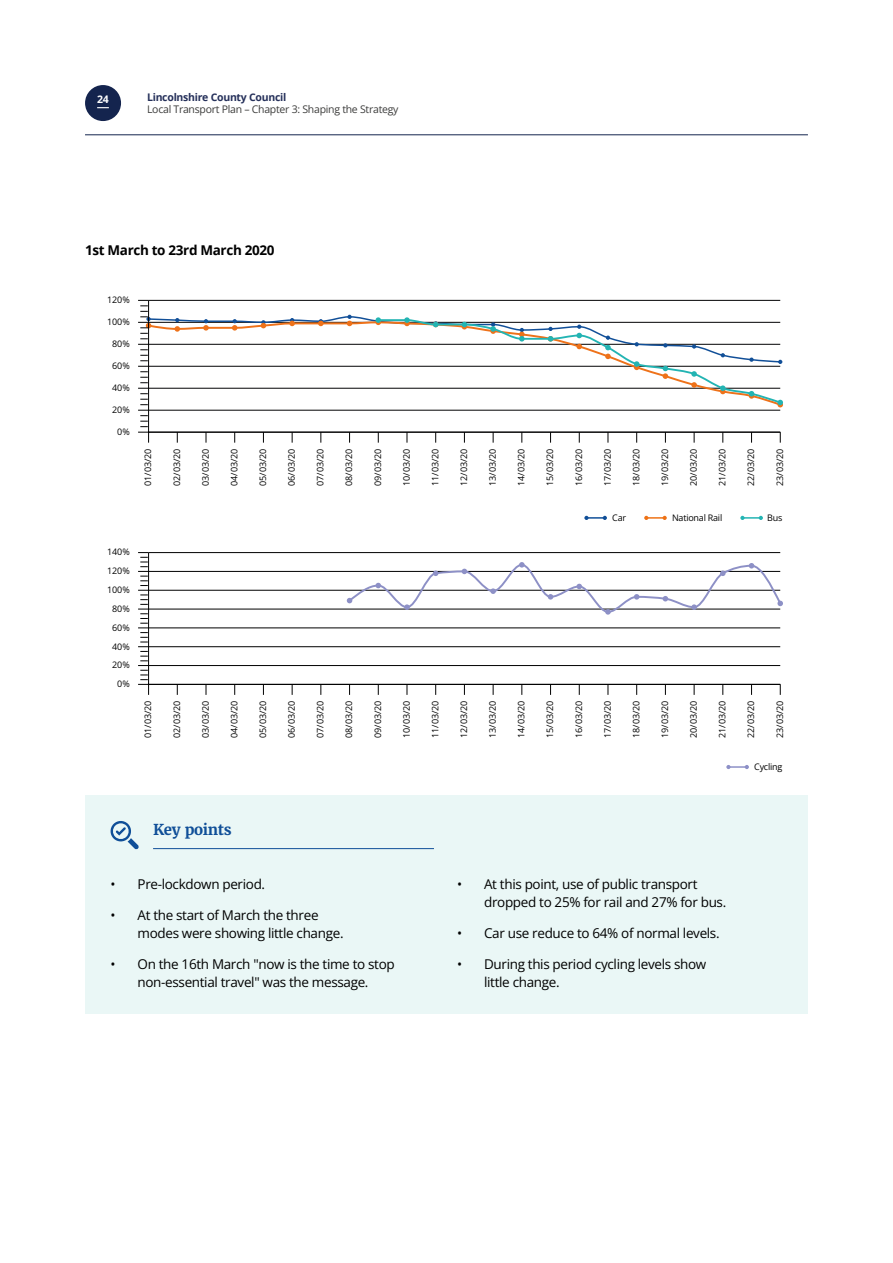
<style>
.page{position:relative;width:893px;height:1263px;background:#fff}
.page>*{position:absolute;margin:0;border:0;box-sizing:border-box;transform-origin:0 0}
.Key_Points{font:700 15px "Merriweather";letter-spacing:-.025em;color:#104f98}
.t1{font:13.5px/18px "Open Sans";letter-spacing:-.025em;color:#000}
.t2{font:700 13.5px "Open Sans";letter-spacing:-.025em;color:#000}
.t3{font:10.5px "Open Sans";letter-spacing:-.025em;color:#3c3c3b}
.t4{font:700 10.5px "Open Sans";letter-spacing:-.025em;color:#25305a}
.t5{font:700 10.5px "Open Sans";color:#fff}
.Image{font:9px "Open Sans";color:#000}
.t6{font:9px "Open Sans";letter-spacing:-.025em;color:#000}
.t7{font:9px "Open Sans Regular 2";letter-spacing:-.025em;color:#000}
</style>
<div class="page">
<div style="left:85px;top:795px;width:723px;height:219px;background:#eaf7f6"></div>
<hr style="left:153px;top:848px;width:281px;height:1px;background:#104f98">
<svg style="left:138px;top:300px;width:645px;height:143px"></svg>
<hr style="left:149px;top:665px;width:631px;height:1px;background:#000">
<hr style="left:149px;top:646px;width:631px;height:1px;background:#000">
<hr style="left:149px;top:628px;width:631px;height:1px;background:#000">
<hr style="left:149px;top:609px;width:631px;height:1px;background:#000">
<hr style="left:149px;top:590px;width:631px;height:1px;background:#000">
<hr style="left:149px;top:571px;width:631px;height:1px;background:#000">
<hr style="left:149px;top:552px;width:631px;height:1px;background:#000">
<svg style="left:347px;top:562px;width:436px;height:53px"></svg>
<hr style="left:148px;top:684px;width:632px;height:1px;background:#000">
<svg style="left:138px;top:552px;width:11px;height:143px"></svg>
<svg style="left:110px;top:821px;width:29px;height:28px"></svg>
<svg style="left:584px;top:516px;width:23px;height:4px"></svg>
<svg style="left:644px;top:516px;width:23px;height:4px"></svg>
<svg style="left:740px;top:516px;width:23px;height:4px"></svg>
<svg style="left:726px;top:765px;width:23px;height:4px"></svg>
<div style="left:85px;top:85px;width:36px;height:36px;background:#14244e;border-radius:50%"></div>
<hr style="left:85px;top:134px;width:723px;height:1px;background:#14244e">
<svg style="left:97px;top:107px;width:12px;height:1px"></svg>
<p class="t5" style="left:97px;top:92px;width:13px">24</p>
<p class="t4" style="left:147px;top:90px;width:141px">Lincolnshire County Council</p>
<p class="t3" style="left:147px;top:102px;width:253px">Local Transport Plan – Chapter 3: Shaping the Strategy</p>
<p class="t2" style="left:85px;top:241px;width:191px">1st March to 23rd March 2020</p>
<p class="Image" style="left:107px;top:294px;width:24px">120%</p>
<p class="Image" style="left:107px;top:316px;width:24px">100%</p>
<p class="Image" style="left:112px;top:338px;width:19px">80%</p>
<p class="Image" style="left:112px;top:360px;width:19px">60%</p>
<p class="Image" style="left:112px;top:382px;width:19px">40%</p>
<p class="Image" style="left:112px;top:404px;width:19px">20%</p>
<p class="Image" style="left:117px;top:426px;width:14px">0%</p>
<p class="Image" style="left:107px;top:546px;width:24px">140%</p>
<p class="Image" style="left:107px;top:565px;width:24px">120%</p>
<p class="Image" style="left:107px;top:584px;width:24px">100%</p>
<p class="Image" style="left:112px;top:602px;width:19px">80%</p>
<p class="Image" style="left:112px;top:621px;width:19px">60%</p>
<p class="Image" style="left:112px;top:640px;width:19px">40%</p>
<p class="Image" style="left:112px;top:659px;width:19px">20%</p>
<p class="Image" style="left:117px;top:678px;width:14px">0%</p>
<p class="Image" style="left:142px;top:486px;width:39px;rotate:-90deg">01/03/20</p>
<p class="Image" style="left:171px;top:486px;width:39px;rotate:-90deg">02/03/20</p>
<p class="Image" style="left:199px;top:486px;width:39px;rotate:-90deg">03/03/20</p>
<p class="Image" style="left:228px;top:486px;width:39px;rotate:-90deg">04/03/20</p>
<p class="Image" style="left:257px;top:486px;width:39px;rotate:-90deg">05/03/20</p>
<p class="Image" style="left:285px;top:486px;width:39px;rotate:-90deg">06/03/20</p>
<p class="Image" style="left:314px;top:486px;width:39px;rotate:-90deg">07/03/20</p>
<p class="Image" style="left:343px;top:486px;width:39px;rotate:-90deg">08/03/20</p>
<p class="Image" style="left:372px;top:486px;width:39px;rotate:-90deg">09/03/20</p>
<p class="Image" style="left:400px;top:486px;width:39px;rotate:-90deg">10/03/20</p>
<p class="Image" style="left:429px;top:486px;width:39px;rotate:-90deg">11/03/20</p>
<p class="Image" style="left:458px;top:486px;width:39px;rotate:-90deg">12/03/20</p>
<p class="Image" style="left:486px;top:486px;width:39px;rotate:-90deg">13/03/20</p>
<p class="Image" style="left:515px;top:486px;width:39px;rotate:-90deg">14/03/20</p>
<p class="Image" style="left:544px;top:486px;width:39px;rotate:-90deg">15/03/20</p>
<p class="Image" style="left:573px;top:486px;width:39px;rotate:-90deg">16/03/20</p>
<p class="Image" style="left:601px;top:486px;width:39px;rotate:-90deg">17/03/20</p>
<p class="Image" style="left:630px;top:486px;width:39px;rotate:-90deg">18/03/20</p>
<p class="Image" style="left:659px;top:486px;width:39px;rotate:-90deg">19/03/20</p>
<p class="Image" style="left:687px;top:486px;width:39px;rotate:-90deg">20/03/20</p>
<p class="Image" style="left:716px;top:486px;width:39px;rotate:-90deg">21/03/20</p>
<p class="Image" style="left:745px;top:486px;width:39px;rotate:-90deg">22/03/20</p>
<p class="Image" style="left:774px;top:486px;width:39px;rotate:-90deg">23/03/20</p>
<p class="t6" style="left:612px;top:512px;width:15px">Car</p>
<p class="t7" style="left:672px;top:512px;width:52px">National Rail</p>
<p class="t6" style="left:767px;top:512px;width:17px">Bus</p>
<p class="Image" style="left:142px;top:738px;width:39px;rotate:-90deg">01/03/20</p>
<p class="Image" style="left:171px;top:738px;width:39px;rotate:-90deg">02/03/20</p>
<p class="Image" style="left:199px;top:738px;width:39px;rotate:-90deg">03/03/20</p>
<p class="Image" style="left:228px;top:738px;width:39px;rotate:-90deg">04/03/20</p>
<p class="Image" style="left:257px;top:738px;width:39px;rotate:-90deg">05/03/20</p>
<p class="Image" style="left:285px;top:738px;width:39px;rotate:-90deg">06/03/20</p>
<p class="Image" style="left:314px;top:738px;width:39px;rotate:-90deg">07/03/20</p>
<p class="Image" style="left:343px;top:738px;width:39px;rotate:-90deg">08/03/20</p>
<p class="Image" style="left:372px;top:738px;width:39px;rotate:-90deg">09/03/20</p>
<p class="Image" style="left:400px;top:738px;width:39px;rotate:-90deg">10/03/20</p>
<p class="Image" style="left:429px;top:738px;width:39px;rotate:-90deg">11/03/20</p>
<p class="Image" style="left:458px;top:738px;width:39px;rotate:-90deg">12/03/20</p>
<p class="Image" style="left:486px;top:738px;width:39px;rotate:-90deg">13/03/20</p>
<p class="Image" style="left:515px;top:738px;width:39px;rotate:-90deg">14/03/20</p>
<p class="Image" style="left:544px;top:738px;width:39px;rotate:-90deg">15/03/20</p>
<p class="Image" style="left:573px;top:738px;width:39px;rotate:-90deg">16/03/20</p>
<p class="Image" style="left:601px;top:738px;width:39px;rotate:-90deg">17/03/20</p>
<p class="Image" style="left:630px;top:738px;width:39px;rotate:-90deg">18/03/20</p>
<p class="Image" style="left:659px;top:738px;width:39px;rotate:-90deg">19/03/20</p>
<p class="Image" style="left:687px;top:738px;width:39px;rotate:-90deg">20/03/20</p>
<p class="Image" style="left:716px;top:738px;width:39px;rotate:-90deg">21/03/20</p>
<p class="Image" style="left:745px;top:738px;width:39px;rotate:-90deg">22/03/20</p>
<p class="Image" style="left:774px;top:738px;width:39px;rotate:-90deg">23/03/20</p>
<p class="t6" style="left:754px;top:761px;width:30px">Cycling</p>
<p class="Key_Points" style="left:153px;top:820px;width:80px">Key points</p>
<p class="t1" style="left:111px;top:875px;width:156px">• Pre-lockdown period.</p>
<p class="t1" style="left:138px;top:906px;width:207px;text-indent:-27px">• At the start of March the three modes were showing little change.</p>
<p class="t1" style="left:111px;top:955px;width:286px;text-align:center">• On the 16th March "now is the time to stop non-essential travel" was the message.</p>
<p class="t1" style="left:484px;top:875px;width:244px;text-indent:-27px">• At this point, use of public transport dropped to 25% for rail and 27% for bus.</p>
<p class="t1" style="left:457px;top:924px;width:264px">• Car use reduce to 64% of normal levels.</p>
<p class="t1" style="left:484px;top:955px;width:224px;text-indent:-27px">• During this period cycling levels show little change.</p>
</div>
